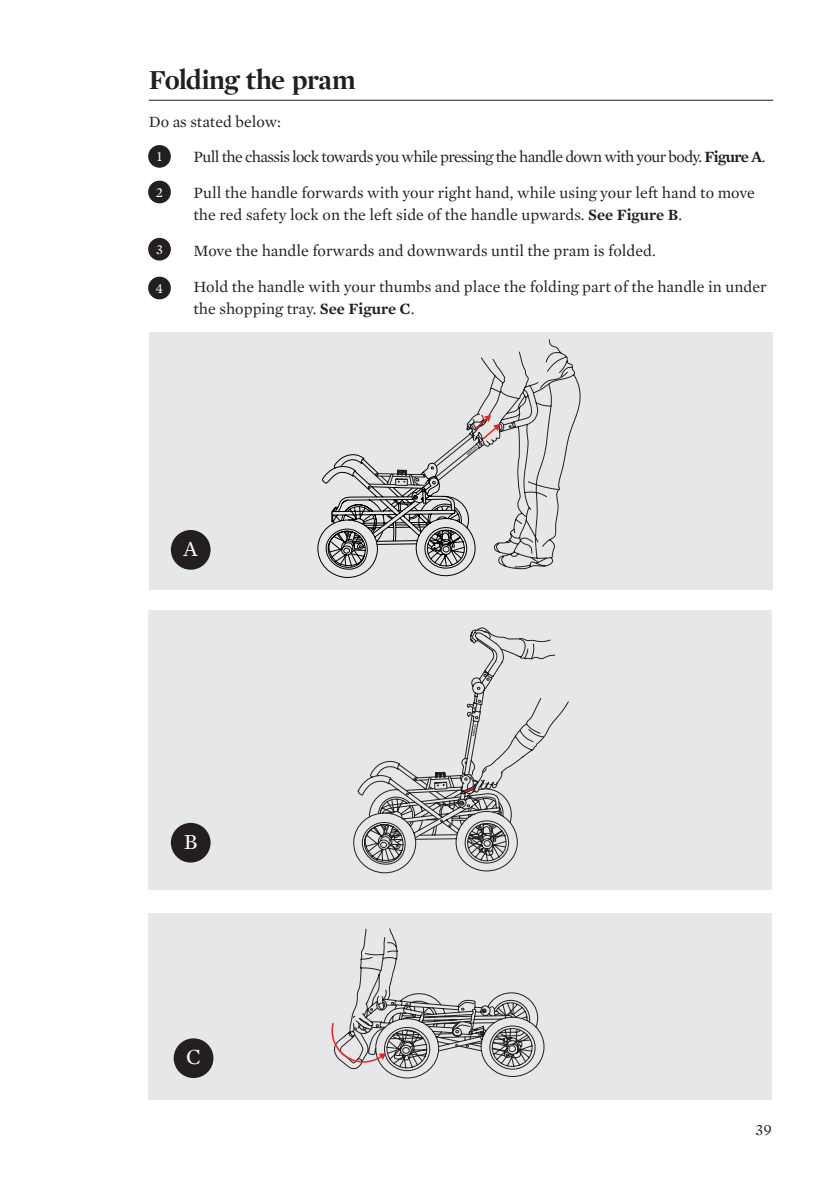
<style>
.page{position:relative;width:840px;height:1191px;background:#fff}
.page>*{position:absolute;margin:0;border:0;box-sizing:border-box;transform-origin:0 0}
.t1{font:700 28px "Mercury Display";letter-spacing:-.02em;color:#231f20}
.t2{font:22px "Mercury Text G1 Roman";color:#fff}
.t3{font:16px/22px "Mercury Text G1 Roman";color:#231f20}
.t4{font:16px "Mercury Text G1 Roman";letter-spacing:-.04em;color:#231f20}
.t5{font:14px "Mercury Text G1 Roman";color:#fff}
.s1{font-family:"Mercury Text G1";font-weight:600}
</style>
<div class="page">
<div style="left:148px;top:145px;width:23px;height:23px;background:#231f20;border-radius:50%"></div>
<div style="left:148px;top:181px;width:23px;height:22px;background:#231f20;border-radius:50%"></div>
<div style="left:148px;top:238px;width:23px;height:22px;background:#231f20;border-radius:50%"></div>
<div style="left:148px;top:277px;width:23px;height:22px;background:#231f20;border-radius:50%"></div>
<div style="left:148px;top:610px;width:623px;height:280px;background:#e6e7e9"></div>
<div style="left:148px;top:913px;width:622px;height:186px;background:#e6e7e9"></div>
<div style="left:149px;top:333px;width:623px;height:257px;background:#e6e7e9"></div>
<div style="left:171px;top:530px;width:39px;height:39px;background:#231f20;border-radius:50%"></div>
<div style="left:171px;top:823px;width:39px;height:39px;background:#231f20;border-radius:50%"></div>
<div style="left:174px;top:1038px;width:39px;height:40px;background:#231f20;border-radius:50%"></div>
<svg style="left:475px;top:339px;width:105px;height:230px"></svg>
<svg style="left:317px;top:415px;width:183px;height:163px"></svg>
<svg style="left:353px;top:630px;width:201px;height:243px"></svg>
<svg style="left:425px;top:724px;width:87px;height:70px"></svg>
<svg style="left:331px;top:928px;width:213px;height:150px"></svg>
<hr style="left:149px;top:100px;width:623px;height:1px;background:#231f20">
<h1 class="t1" style="left:149px;top:63px;width:208px">Folding the pram</h1>
<p class="t3" style="left:149px;top:110px;width:133px">Do as stated below:</p>
<p class="t5" style="left:157px;top:148px;width:7px">1</p>
<p class="t5" style="left:156px;top:184px;width:9px">2</p>
<p class="t5" style="left:156px;top:241px;width:8px">3</p>
<p class="t5" style="left:155px;top:280px;width:9px">4</p>
<p class="t4" style="left:193px;top:147px;width:573px">Pull the chassis lock towards you while pressing the handle down with your body. <span class="s1">Figure A</span>.</p>
<p class="t3" style="left:193px;top:181px;width:562px">Pull the handle forwards with your right hand, while using your left hand to move the red safety lock on the left side of the handle upwards. <span class="s1">See Figure B</span>.</p>
<p class="t3" style="left:193px;top:239px;width:463px">Move the handle forwards and downwards until the pram is folded.</p>
<p class="t3" style="left:193px;top:275px;width:574px">Hold the handle with your thumbs and place the folding part of the handle in under the shopping tray. <span class="s1">See Figure C</span>.</p>
<h2 class="t2" style="left:183px;top:536px;width:16px">A</h2>
<h2 class="t2" style="left:184px;top:828px;width:15px">B</h2>
<h2 class="t2" style="left:186px;top:1044px;width:16px">C</h2>
<p class="t3" style="left:755px;top:1118px;width:18px">39</p>
</div>
